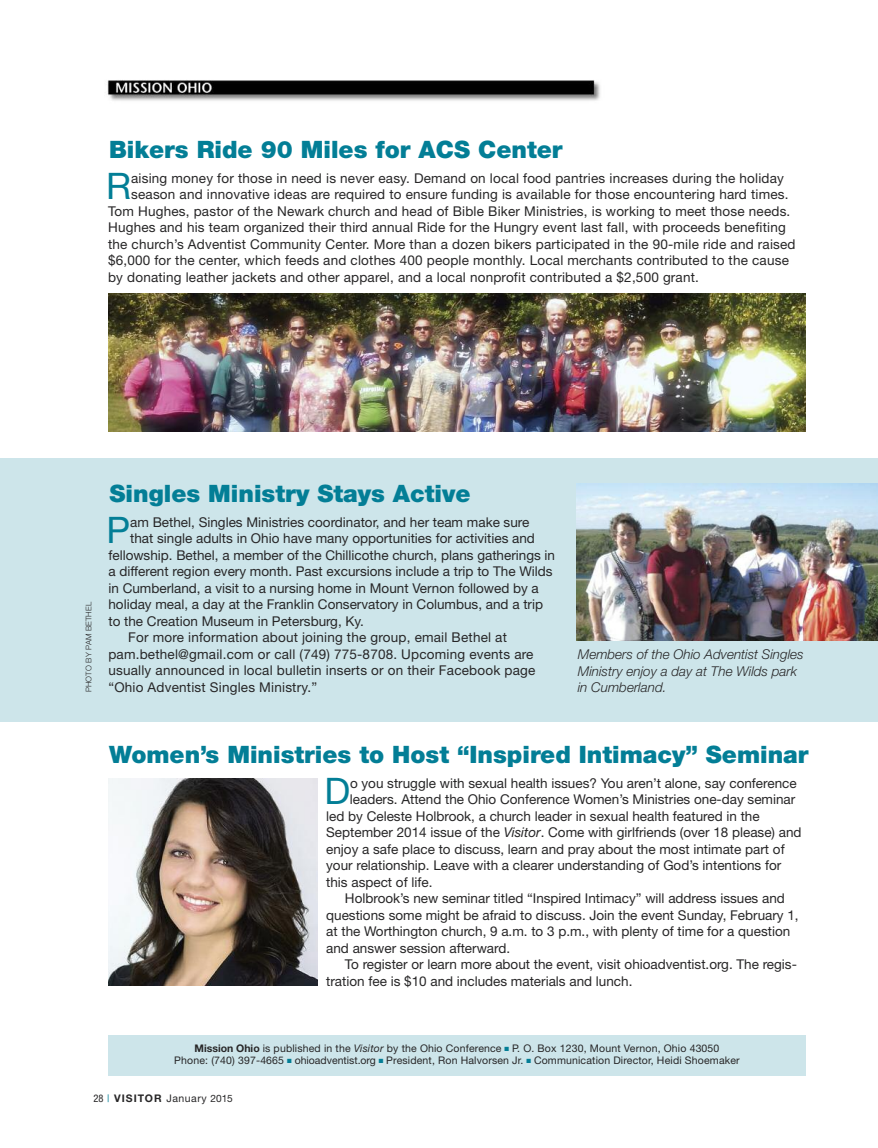
<style>
.page{position:relative;width:878px;height:1148px;background:#fff}
.page>*{position:absolute;margin:0;border:0;box-sizing:border-box;transform-origin:0 0}
.t1{font:36.6px "Helvetica Neue";color:#037e96}
.t2{font:900 24px "Helvetica Neue";color:#037e96}
.t3{font:13.5px "Helvetica Neue";color:#272627}
.t4{font:italic 300 13.5px/16.5px "Helvetica Neue";color:#272627}
.t5{font:10.5px/12px "Helvetica Neue";letter-spacing:.015em;color:#272627;text-align:center}
.t6{font:700 10.5px "Helvetica Neue";letter-spacing:.1em;color:#272627}
.t7{font:300 7.8px "Helvetica Neue";color:#272627}
.s1{font-style:italic}
.s2{font-weight:700}
.s3{color:#037e96}
.s4{font-weight:400;font-stretch:condensed}
.s5{font-weight:400;font-stretch:condensed;color:#037e96}
.s6{font-weight:400}
.s7{font-weight:400;font-size:10.2px}
</style>
<div class="page">
<div style="left:0;top:459px;width:877px;height:263px;background:#cde5ea"></div>
<div style="left:108px;top:1035px;width:697px;height:40px;background:#cde5ea"></div>
<img style="left:107px;top:80px;width:493px;height:21px">
<img style="left:108px;top:778px;width:209px;height:208px">
<img style="left:576px;top:484px;width:301px;height:157px">
<img style="left:108px;top:293px;width:697px;height:139px">
<h2 class="t2" style="left:109px;top:141px;width:455px">Bikers Ride 90 Miles for ACS Center</h2>
<h1 class="t1" style="left:106px;top:173px;width:27px">R</h1>
<p class="t3" style="left:131px;top:173px;width:654px">aising money for those in need is never easy. Demand on local food pantries increases during the holiday</p>
<p class="t3" style="left:131px;top:189px;width:659px">season and innovative ideas are required to ensure funding is available for those encountering hard times.</p>
<p class="t3" style="left:108px;top:206px;width:683px">Tom Hughes, pastor of the Newark church and head of Bible Biker Ministries, is working to meet those needs.</p>
<p class="t3" style="left:108px;top:222px;width:679px">Hughes and his team organized their third annual Ride for the Hungry event last fall, with proceeds benefiting</p>
<p class="t3" style="left:108px;top:239px;width:689px">the church’s Adventist Community Center. More than a dozen bikers participated in the 90-mile ride and raised</p>
<p class="t3" style="left:108px;top:255px;width:682px">$6,000 for the center, which feeds and clothes 400 people monthly. Local merchants contributed to the cause</p>
<p class="t3" style="left:108px;top:272px;width:592px">by donating leather jackets and other apparel, and a local nonprofit contributed a $2,500 grant.</p>
<p class="t7" style="left:86px;top:692px;width:91px;rotate:-90deg">PHOTO BY PAM BETHEL</p>
<h2 class="t2" style="left:110px;top:485px;width:362px">Singles Ministry Stays Active</h2>
<h1 class="t1" style="left:107px;top:517px;width:25px">P</h1>
<p class="t3" style="left:130px;top:517px;width:400px">am Bethel, Singles Ministries coordinator, and her team make sure</p>
<p class="t3" style="left:130px;top:533px;width:406px">that single adults in Ohio have many opportunities for activities and</p>
<p class="t3" style="left:108px;top:550px;width:448px">fellowship. Bethel, a member of the Chillicothe church, plans gatherings in</p>
<p class="t3" style="left:108px;top:566px;width:445px">a different region every month. Past excursions include a trip to The Wilds</p>
<p class="t3" style="left:108px;top:583px;width:432px">in Cumberland, a visit to a nursing home in Mount Vernon followed by a</p>
<p class="t3" style="left:108px;top:599px;width:436px">holiday meal, a day at the Franklin Conservatory in Columbus, and a trip</p>
<p class="t3" style="left:108px;top:616px;width:257px">to the Creation Museum in Petersburg, Ky.</p>
<p class="t3" style="left:128px;top:632px;width:380px">For more information about joining the group, email Bethel at</p>
<p class="t3" style="left:108px;top:649px;width:426px">pam.bethel@gmail.com or call (749) 775-8708. Upcoming events are</p>
<p class="t3" style="left:108px;top:665px;width:428px">usually announced in local bulletin inserts or on their Facebook page</p>
<p class="t3" style="left:108px;top:682px;width:210px">“Ohio Adventist Singles Ministry.”</p>
<p class="t4" style="left:578px;top:647px;width:227px">Members of the Ohio Adventist Singles<br>Ministry enjoy a day at The Wilds park</p>
<p class="t4" style="left:578px;top:680px;width:90px">in Cumberland.</p>
<h2 class="t2" style="left:109px;top:746px;width:700px">Women’s Ministries to Host “Inspired Intimacy” Seminar</h2>
<h1 class="t1" style="left:324px;top:778px;width:27px">D</h1>
<p class="t3" style="left:350px;top:778px;width:448px">o you struggle with sexual health issues? You aren’t alone, say conference</p>
<p class="t3" style="left:350px;top:794px;width:447px">leaders. Attend the Ohio Conference Women’s Ministries one-day seminar</p>
<p class="t3" style="left:326px;top:811px;width:435px">led by Celeste Holbrook, a church leader in sexual health featured in the</p>
<p class="t3" style="left:326px;top:827px;width:477px">September 2014 issue of the <span class="s1">Visitor</span>. Come with girlfriends (over 18 please) and</p>
<p class="t3" style="left:326px;top:844px;width:460px">enjoy a safe place to discuss, learn and pray about the most intimate part of</p>
<p class="t3" style="left:326px;top:860px;width:456px">your relationship. Leave with a clearer understanding of God’s intentions for</p>
<p class="t3" style="left:326px;top:877px;width:108px">this aspect of life.</p>
<p class="t3" style="left:345px;top:893px;width:441px">Holbrook’s new seminar titled “Inspired Intimacy” will address issues and</p>
<p class="t3" style="left:326px;top:910px;width:474px">questions some might be afraid to discuss. Join the event Sunday, February 1,</p>
<p class="t3" style="left:326px;top:926px;width:465px">at the Worthington church, 9 a.m. to 3 p.m., with plenty of time for a question</p>
<p class="t3" style="left:326px;top:943px;width:185px">and answer session afterward.</p>
<p class="t3" style="left:345px;top:959px;width:453px">To register or learn more about the event, visit ohioadventist.org. The regis-</p>
<p class="t3" style="left:326px;top:976px;width:308px">tration fee is $10 and includes materials and lunch.</p>
<p class="t5" style="left:174px;top:1043px;width:567px"><span class="s2">Mission Ohio</span> is published in the <span class="s1">Visitor</span> by the Ohio Conference <span class="s3">■</span> P. O. Box 1230, Mount Vernon, Ohio 43050<br>Phone: (740) 397-4665 <span class="s3">■</span> ohioadventist.org <span class="s3">■</span> President, Ron Halvorsen Jr. <span class="s3">■</span> Communication Director, Heidi Shoemaker</p>
<p class="t6" style="left:93px;top:1094px;width:141px"><span class="s4">28</span> <span class="s5">|</span> VISITOR <span class="s6">January</span> <span class="s7">2015</span></p>
</div>
